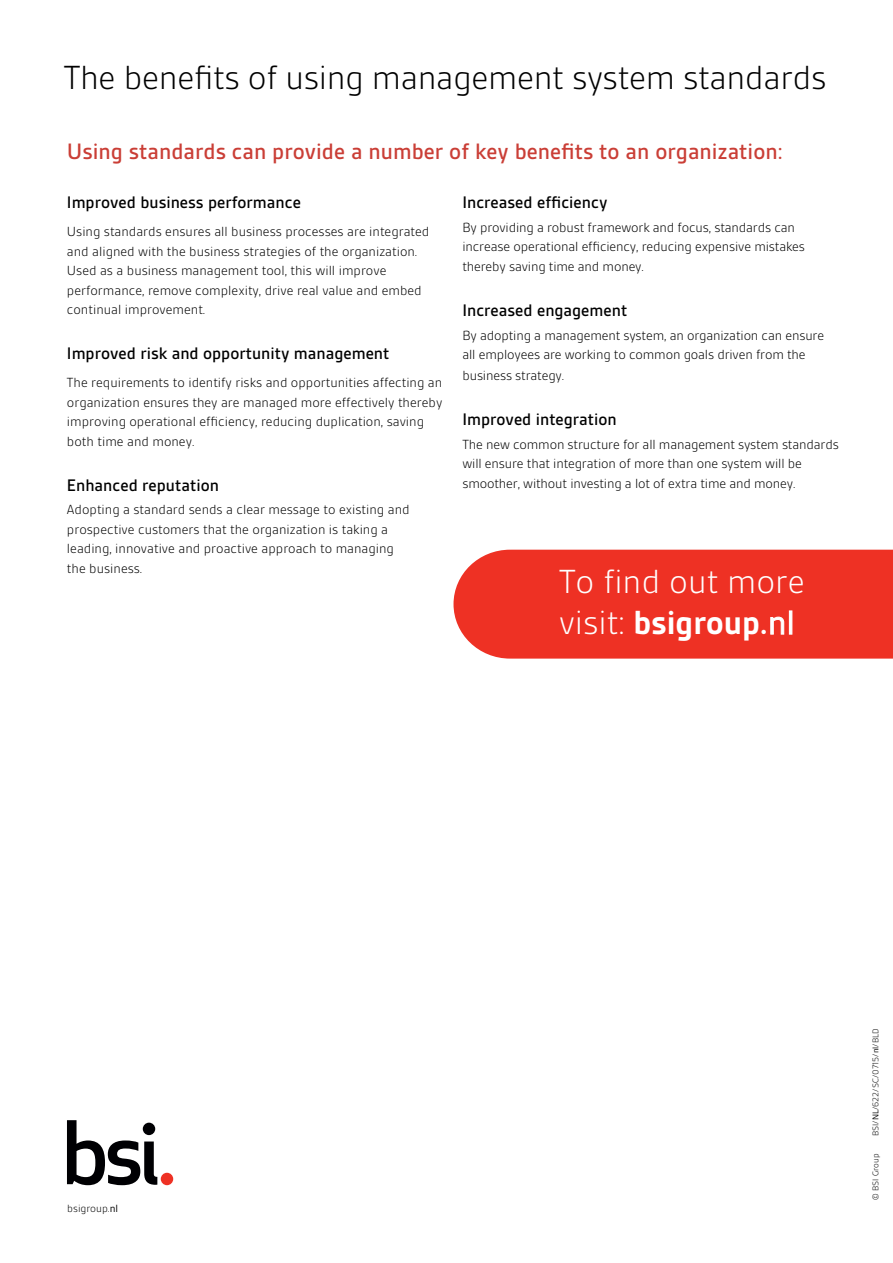
<style>
.page{position:relative;width:893px;height:1263px;background:#fff}
.page>*{position:absolute;margin:0;border:0;box-sizing:border-box;transform-origin:0 0}
.t1{font:300 36px "BSI Gesta";letter-spacing:-.01em;color:#000}
.t2{font:300 36px/41px "BSI Gesta";color:#fff}
.t3{font:500 24px "BSI Gesta";color:#ca3e36}
.t4{font:500 18px "BSI Gesta";color:#000}
.t5{font:300 14.25px/19.5px "BSI Gesta";color:#000}
.t6{font:300 11.25px "BSI Gesta";color:#000}
.t7{font:300 9px "BSI Gesta";color:#000}
.s1{font-weight:700}
.s2{font-weight:400}
</style>
<div class="page">
<div style="left:453px;top:550px;width:440px;height:109px;background:#ee3124"></div>
<svg style="left:67px;top:1120px;width:90px;height:65px"></svg>
<div style="left:161px;top:1173px;width:12px;height:12px;background:#ee3124;border-radius:50%"></div>
<h1 class="t1" style="left:64px;top:59px;width:764px">The benefits of using management system standards</h1>
<h2 class="t3" style="left:67px;top:139px;width:717px">Using standards can provide a number of key benefits to an organization:</h2>
<p class="t4" style="left:67px;top:193px;width:235px">Improved business performance</p>
<p class="t5" style="left:67px;top:222px;width:364px">Using standards ensures all business processes are integrated and aligned with the business strategies of the organization.<br>Used as a business management tool, this will improve performance, remove complexity, drive real value and embed continual improvement.</p>
<p class="t4" style="left:67px;top:344px;width:324px">Improved risk and opportunity management</p>
<p class="t5" style="left:67px;top:373px;width:377px">The requirements to identify risks and opportunities affecting an organization ensures they are managed more effectively thereby improving operational efficiency, reducing duplication, saving both time and money.</p>
<p class="t4" style="left:67px;top:476px;width:153px">Enhanced reputation</p>
<p class="t5" style="left:67px;top:500px;width:344px">Adopting a standard sends a clear message to existing and prospective customers that the organization is taking a leading, innovative and proactive approach to managing the business.</p>
<p class="t4" style="left:462px;top:193px;width:146px">Increased efficiency</p>
<p class="t5" style="left:462px;top:218px;width:344px">By providing a robust framework and focus, standards can increase operational efficiency, reducing expensive mistakes thereby saving time and money.</p>
<p class="t4" style="left:462px;top:301px;width:166px">Increased engagement</p>
<p class="t5" style="left:462px;top:325px;width:363px">By adopting a management system, an organization can ensure all employees are working to common goals driven from the</p>
<p class="t5" style="left:462px;top:366px;width:103px">business strategy.</p>
<p class="t4" style="left:462px;top:410px;width:156px">Improved integration</p>
<p class="t5" style="left:462px;top:435px;width:378px">The new common structure for all management system standards will ensure that integration of more than one system will be smoother, without investing a lot of extra time and money.</p>
<h1 class="t2" style="left:559px;top:561px;width:247px">To find out more visit: <span class="s1">bsigroup.</span><span class="s2">nl</span></h1>
<p class="t6" style="left:67px;top:1202px;width:52px">bsigroup.<span class="s2">nl</span></p>
<p class="t7" style="left:871px;top:1136px;width:109px;rotate:-90deg">BSI/<span class="s2">NL</span>/622/SC/0715/<span class="s2">nl</span>/BLD</p>
<p class="t7" style="left:871px;top:1199px;width:47px;rotate:-90deg">© BSI Group</p>
</div>
